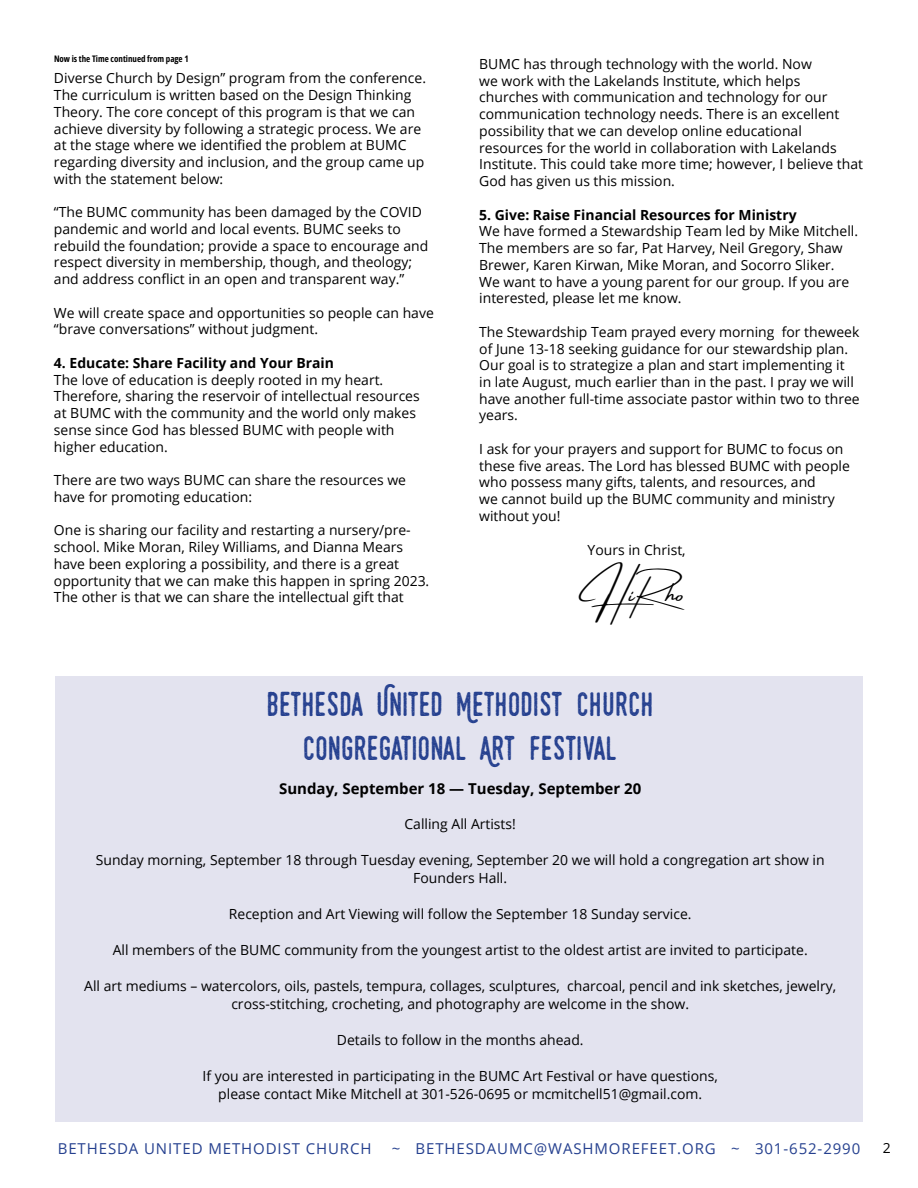
<style>
.page{position:relative;width:918px;height:1188px;background:#fff}
.page>*{position:absolute;margin:0;border:0;box-sizing:border-box;transform-origin:0 0}
.t1{font:33px/43.2px "Swistblnk Monthoers";color:#25408f;text-align:center}
.t2{font:27px "Amsterdam Four ttf";color:#000}
.t3{font:15px "Open Sans";letter-spacing:.06em;color:#25408f}
.t4{font:700 15px "Open Sans";color:#000}
.t5{font:13.95px/16.8px "Open Sans";color:#000}
.t6{font:700 13.95px "Open Sans";color:#000}
.t7{font:9px "Open Sans";color:#000}
</style>
<div class="page">
<div style="left:55px;top:676px;width:807px;height:445px;background:#e3e3ef"></div>
<p class="t7" style="left:54px;top:53px;width:136px">Now is the Time continued from page 1</p>
<p class="t5" style="left:54px;top:70px;width:374px">Diverse Church by Design” program from the conference.<br>The curriculum is written based on the Design Thinking Theory. The core concept of this program is that we can achieve diversity by following a strategic process. We are at the stage where we identified the problem at BUMC regarding diversity and inclusion, and the group came up with the statement below:</p>
<p class="t5" style="left:54px;top:203px;width:376px">“The BUMC community has been damaged by the COVID pandemic and world and local events. BUMC seeks to rebuild the foundation; provide a space to encourage and respect diversity in membership, though, and theology; and address conflict in an open and transparent way.”</p>
<p class="t5" style="left:54px;top:304px;width:381px">We will create space and opportunities so people can have “brave conversations” without judgment.</p>
<p class="t6" style="left:54px;top:353px;width:282px">4. Educate: Share Facility and Your Brain</p>
<p class="t5" style="left:54px;top:371px;width:367px">The love of education is deeply rooted in my heart.<br>Therefore, sharing the reservoir of intellectual resources at BUMC with the community and the world only makes sense since God has blessed BUMC with people with higher education.</p>
<p class="t5" style="left:54px;top:471px;width:354px">There are two ways BUMC can share the resources we have for promoting education:</p>
<p class="t5" style="left:54px;top:521px;width:377px">One is sharing our facility and restarting a nursery/pre&shy;school. Mike Moran, Riley Williams, and Dianna Mears have been exploring a possibility, and there is a great opportunity that we can make this happen in spring 2023.<br>The other is that we can share the intellectual gift that</p>
<p class="t5" style="left:479px;top:55px;width:385px">BUMC has through technology with the world. Now<br>we work with the Lakelands Institute, which helps churches with communication and technology for our communication technology needs. There is an excellent possibility that we can develop online educational resources for the world in collaboration with Lakelands Institute. This could take more time; however, I believe that God has given us this mission.</p>
<p class="t6" style="left:479px;top:205px;width:319px">5. Give: Raise Financial Resources for Ministry</p>
<p class="t5" style="left:479px;top:223px;width:380px">We have formed a Stewardship Team led by Mike Mitchell.<br>The members are so far, Pat Harvey, Neil Gregory, Shaw Brewer, Karen Kirwan, Mike Moran, and Socorro Sliker.<br>We want to have a young parent for our group. If you are interested, please let me know.</p>
<p class="t5" style="left:479px;top:323px;width:382px">The Stewardship Team prayed every morning for theweek of June 13-18 seeking guidance for our stewardship plan.<br>Our goal is to strategize a plan and start implementing it in late August, much earlier than in the past. I pray we will have another full-time associate pastor within two to three years.</p>
<p class="t5" style="left:479px;top:440px;width:372px">I ask for your prayers and support for BUMC to focus on these five areas. The Lord has blessed BUMC with people who possess many gifts, talents, and resources, and<br>we cannot build up the BUMC community and ministry without you!</p>
<p class="t5" style="left:588px;top:541px;width:100px">Yours in Christ,</p>
<h2 class="t2" style="left:588px;top:579px;width:105px">Hi Rh o</h2>
<h1 class="t1" style="left:267px;top:682px;width:389px">Bethesda United Methodist Church<br>Congregational Art Festival</h1>
<p class="t4" style="left:279px;top:778px;width:364px">Sunday, September 18 — Tuesday, September 20</p>
<p class="t5" style="left:405px;top:815px;width:113px">Calling All Artists!</p>
<p class="t5" style="left:96px;top:851px;width:730px;line-height:18px;text-align:center">Sunday morning, September 18 through Tuesday evening, September 20 we will hold a congregation art show in<br>Founders Hall.</p>
<p class="t5" style="left:229px;top:905px;width:464px">Reception and Art Viewing will follow the September 18 Sunday service.</p>
<p class="t5" style="left:113px;top:941px;width:696px">All members of the BUMC community from the youngest artist to the oldest artist are invited to participate.</p>
<p class="t5" style="left:84px;top:977px;width:754px;line-height:18px;text-align:center">All art mediums – watercolors, oils, pastels, tempura, collages, sculptures, charcoal, pencil and ink sketches, jewelry, cross-stitching, crocheting, and photography are welcome in the show.</p>
<p class="t5" style="left:337px;top:1031px;width:248px">Details to follow in the months ahead.</p>
<p class="t5" style="left:203px;top:1067px;width:517px;line-height:18px;text-align:center">If you are interested in participating in the BUMC Art Festival or have questions, please contact Mike Mitchell at 301-526-0695 or mcmitchell51@gmail.com.</p>
<p class="t3" style="left:58px;top:1138px;width:315px">BETHESDA UNITED METHODIST CHURCH</p>
<p class="t3" style="left:392px;top:1138px;width:470px">~ BETHESDAUMC@WASHMOREFEET.ORG ~ 301-652-2990</p>
<p class="t5" style="left:883px;top:1139px;width:9px">2</p>
</div>
